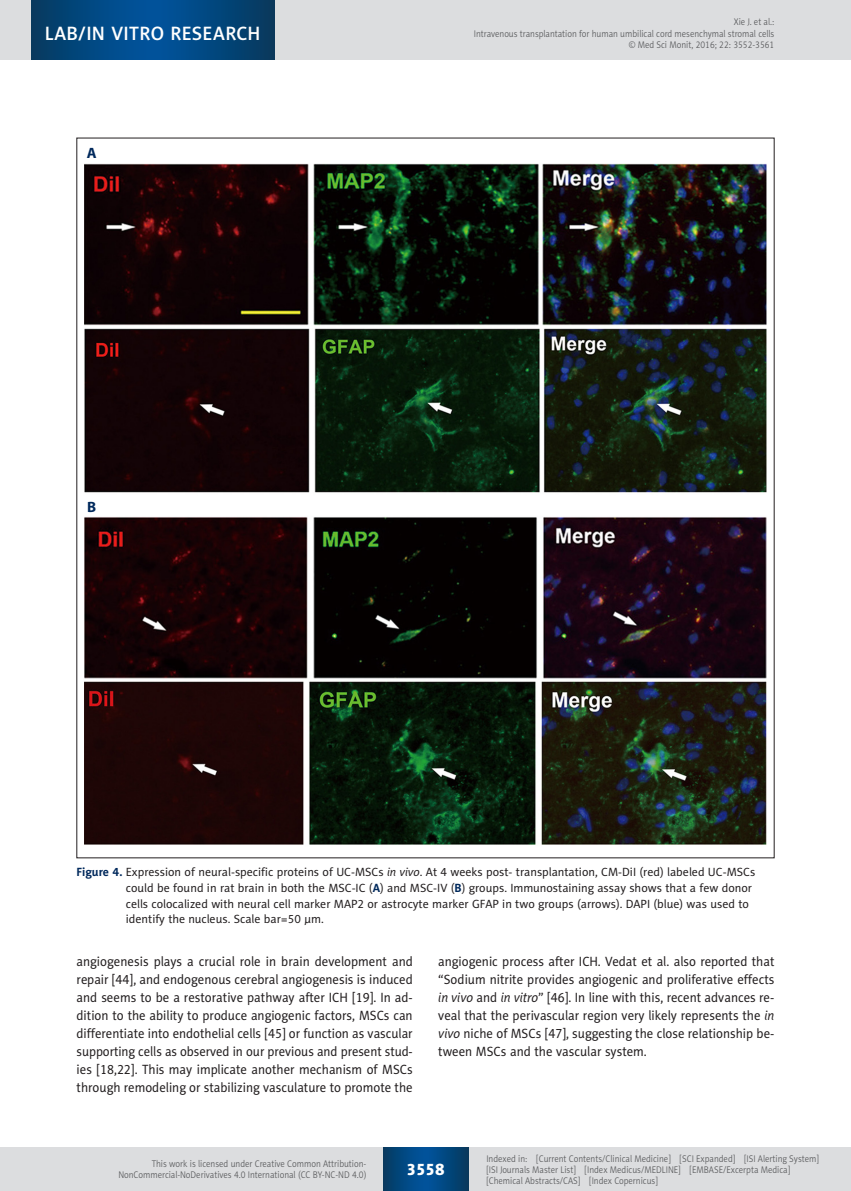
<style>
.page{position:relative;width:851px;height:1191px;background:#fff}
.page>*{position:absolute;margin:0;border:0;box-sizing:border-box;transform-origin:0 0}
.t1{font:19.5px "Naomi Sans EFN Medium";letter-spacing:.015em;color:#fff}
.t2{font:16.5px "Naomi Sans EFN Heavy";color:#fff}
.t3{font:700 15px "Myriad Pro";color:#00295c}
.MSM_Body{font:13.5px/18px "Naomi Sans EFN";color:#231f20;text-align:justify;scale:.95 1}
.MSM_Rycina_tytul{font:12px/15.8px "Naomi Sans EFN";color:#231f20}
.t4{font:9.75px/11.2px "Naomi Sans EFN Light";color:#57585a;text-align:right;scale:.9 1}
.s1{font-weight:700;color:#00295c}
.s2{font-style:italic}
</style>
<div class="page">
<img style="left:84px;top:163px;width:683px;height:682px">
<div style="left:0;top:1148px;width:850px;height:43px;background:#dcdddf"></div>
<svg style="left:383px;top:1147px;width:85px;height:43px;background:#02477e"></svg>
<div style="left:0;top:0;width:850px;height:60px;background:#dcdddf"></div>
<hr style="left:850px;top:0;width:1px;height:60px;background:#dcdddf">
<svg style="left:32px;top:0;width:242px;height:60px;background:#02477f"></svg>
<h1 class="t1" style="left:45px;top:22px;width:217px">LAB/IN VITRO RESEARCH</h1>
<p class="t3" style="left:87px;top:143px;width:11px">A</p>
<p class="t3" style="left:87px;top:497px;width:11px">B</p>
<p class="t4" style="left:474px;top:16px;width:335px">Xie J. et al.:<br>Intravenous transplantation for human umbilical cord mesenchymal stromal cells © Med Sci Monit, 2016; 22: 3552-3561</p>
<p class="MSM_Rycina_tytul" style="left:126px;top:864px;width:631px;text-indent:-49px"><span class="s1">Figure 4.</span> Expression of neural-specific proteins of UC-MSCs <span class="s2">in vivo</span>. At 4 weeks post- transplantation, CM-DiI (red) labeled UC-MSCs could be found in rat brain in both the MSC-IC (<span class="s1">A</span>) and MSC-IV (<span class="s1">B</span>) groups. Immunostaining assay shows that a few donor cells colocalized with neural cell marker MAP2 or astrocyte marker GFAP in two groups (arrows). DAPI (blue) was used to identify the nucleus. Scale bar=50 µm.</p>
<p class="MSM_Body" style="left:77px;top:952px;width:355px">angiogenesis plays a crucial role in brain development and repair [44], and endogenous cerebral angiogenesis is induced and seems to be a restorative pathway after ICH [19]. In ad&shy;dition to the ability to produce angiogenic factors, MSCs can differentiate into endothelial cells [45] or function as vascular supporting cells as observed in our previous and present stud&shy;ies [18,22]. This may implicate another mechanism of MSCs through remodeling or stabilizing vasculature to promote the</p>
<p class="MSM_Body" style="left:438px;top:952px;width:355px">angiogenic process after ICH. Vedat et al. also reported that “Sodium nitrite provides angiogenic and proliferative effects <span class="s2">in vivo</span> and <span class="s2">in vitro</span>” [46]. In line with this, recent advances re&shy;veal that the perivascular region very likely represents the <span class="s2">in vivo</span> niche of MSCs [47], suggesting the close relationship be&shy;tween MSCs and the vascular system.</p>
<p class="t4" style="left:118px;top:1158px;width:277px">This work is licensed under Creative Common Attribution-<br>NonCommercial-NoDerivatives 4.0 International (CC BY-NC-ND 4.0)</p>
<p class="t2" style="left:406px;top:1159px;width:40px">3558</p>
<p class="t4" style="left:486px;top:1152px;width:371px;text-align:left">Indexed in: [Current Contents/Clinical Medicine] [SCI Expanded] [ISI Alerting System] [ISI Journals Master List] [Index Medicus/MEDLINE] [EMBASE/Excerpta Medica] [Chemical Abstracts/CAS] [Index Copernicus]</p>
</div>
